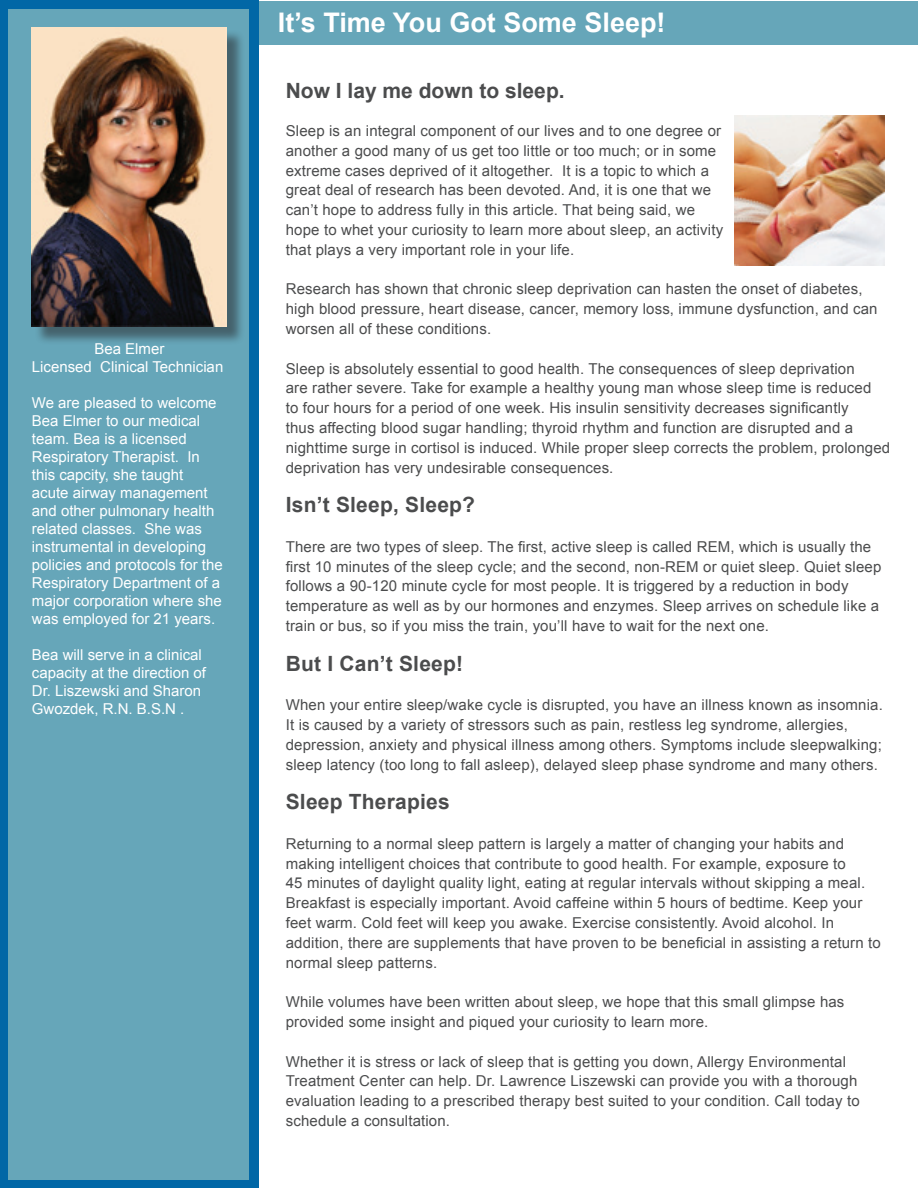
<style>
.page{position:relative;width:918px;height:1188px;background:#fff}
.page>*{position:absolute;margin:0;border:0;box-sizing:border-box;transform-origin:0 0}
.t1{font:700 27px "Arial";color:#fff}
.t2{font:700 21px "Arial";letter-spacing:.01em;color:#4b4c4d}
.t3{font:15px/19.8px "Arial";letter-spacing:.01em;color:#4b4c4d}
.t4{font:15px/18px "Arial";color:#fff}
</style>
<div class="page">
<div style="left:255px;top:1px;width:663px;height:43px;background:#66a6b9"></div>
<div style="left:0;top:0;width:259px;height:1188px;background:#0167a6"></div>
<div style="left:9px;top:10px;width:240px;height:1170px;background:#66a6b9"></div>
<div style="left:34px;top:29px;width:211px;height:317px;background:#231f20;opacity:.5"></div>
<img style="left:32px;top:27px;width:195px;height:300px">
<img style="left:735px;top:115px;width:150px;height:150px">
<p class="t4" style="left:32px;top:339px;width:193px;text-align:center">Bea Elmer<br>Licensed Clinical Technician</p>
<p class="t4" style="left:32px;top:393px;width:192px">We are pleased to welcome<br>Bea Elmer to our medical team. Bea is a licensed<br>Respiratory Therapist. In this capcity, she taught acute airway management and other pulmonary health related classes. She was instrumental in developing policies and protocols for the<br>Respiratory Department of a major corporation where she was employed for 21 years.</p>
<p class="t4" style="left:32px;top:645px;width:176px">Bea will serve in a clinical capacity at the direction of<br>Dr. Liszewski and Sharon<br>Gwozdek, R.N. B.S.N .</p>
<h1 class="t1" style="left:278px;top:4px;width:389px">It’s Time You Got Some Sleep!</h1>
<h2 class="t2" style="left:286px;top:77px;width:280px">Now I lay me down to sleep.</h2>
<p class="t3" style="left:286px;top:121px;width:439px">Sleep is an integral component of our lives and to one degree or another a good many of us get too little or too much; or in some extreme cases deprived of it altogether. It is a topic to which a great deal of research has been devoted. And, it is one that we can’t hope to address fully in this article. That being said, we hope to whet your curiosity to learn more about sleep, an activity that plays a very important role in your life.</p>
<p class="t3" style="left:286px;top:279px;width:593px">Research has shown that chronic sleep deprivation can hasten the onset of diabetes, high blood pressure, heart disease, cancer, memory loss, immune dysfunction, and can worsen all of these conditions.</p>
<p class="t3" style="left:286px;top:359px;width:606px">Sleep is absolutely essential to good health. The consequences of sleep deprivation<br>are rather severe. Take for example a healthy young man whose sleep time is reduced<br>to four hours for a period of one week. His insulin sensitivity decreases significantly<br>thus affecting blood sugar handling; thyroid rhythm and function are disrupted and a nighttime surge in cortisol is induced. While proper sleep corrects the problem, prolonged deprivation has very undesirable consequences.</p>
<h2 class="t2" style="left:286px;top:491px;width:191px">Isn’t Sleep, Sleep?</h2>
<p class="t3" style="left:286px;top:537px;width:597px">There are two types of sleep. The first, active sleep is called REM, which is usually the first 10 minutes of the sleep cycle; and the second, non-REM or quiet sleep. Quiet sleep follows a 90-120 minute cycle for most people. It is triggered by a reduction in body temperature as well as by our hormones and enzymes. Sleep arrives on schedule like a train or bus, so if you miss the train, you’ll have to wait for the next one.</p>
<h2 class="t2" style="left:286px;top:649px;width:179px">But I Can’t Sleep!</h2>
<p class="t3" style="left:286px;top:695px;width:599px">When your entire sleep/wake cycle is disrupted, you have an illness known as insomnia.<br>It is caused by a variety of stressors such as pain, restless leg syndrome, allergies, depression, anxiety and physical illness among others. Symptoms include sleepwalking; sleep latency (too long to fall asleep), delayed sleep phase syndrome and many others.</p>
<h2 class="t2" style="left:286px;top:788px;width:166px">Sleep Therapies</h2>
<p class="t3" style="left:286px;top:834px;width:597px">Returning to a normal sleep pattern is largely a matter of changing your habits and making intelligent choices that contribute to good health. For example, exposure to<br>45 minutes of daylight quality light, eating at regular intervals without skipping a meal.<br>Breakfast is especially important. Avoid caffeine within 5 hours of bedtime. Keep your feet warm. Cold feet will keep you awake. Exercise consistently. Avoid alcohol. In addition, there are supplements that have proven to be beneficial in assisting a return to normal sleep patterns.</p>
<p class="t3" style="left:286px;top:992px;width:560px">While volumes have been written about sleep, we hope that this small glimpse has provided some insight and piqued your curiosity to learn more.</p>
<p class="t3" style="left:286px;top:1052px;width:576px">Whether it is stress or lack of sleep that is getting you down, Allergy Environmental Treatment Center can help. Dr. Lawrence Liszewski can provide you with a thorough evaluation leading to a prescribed therapy best suited to your condition. Call today to schedule a consultation.</p>
</div>
